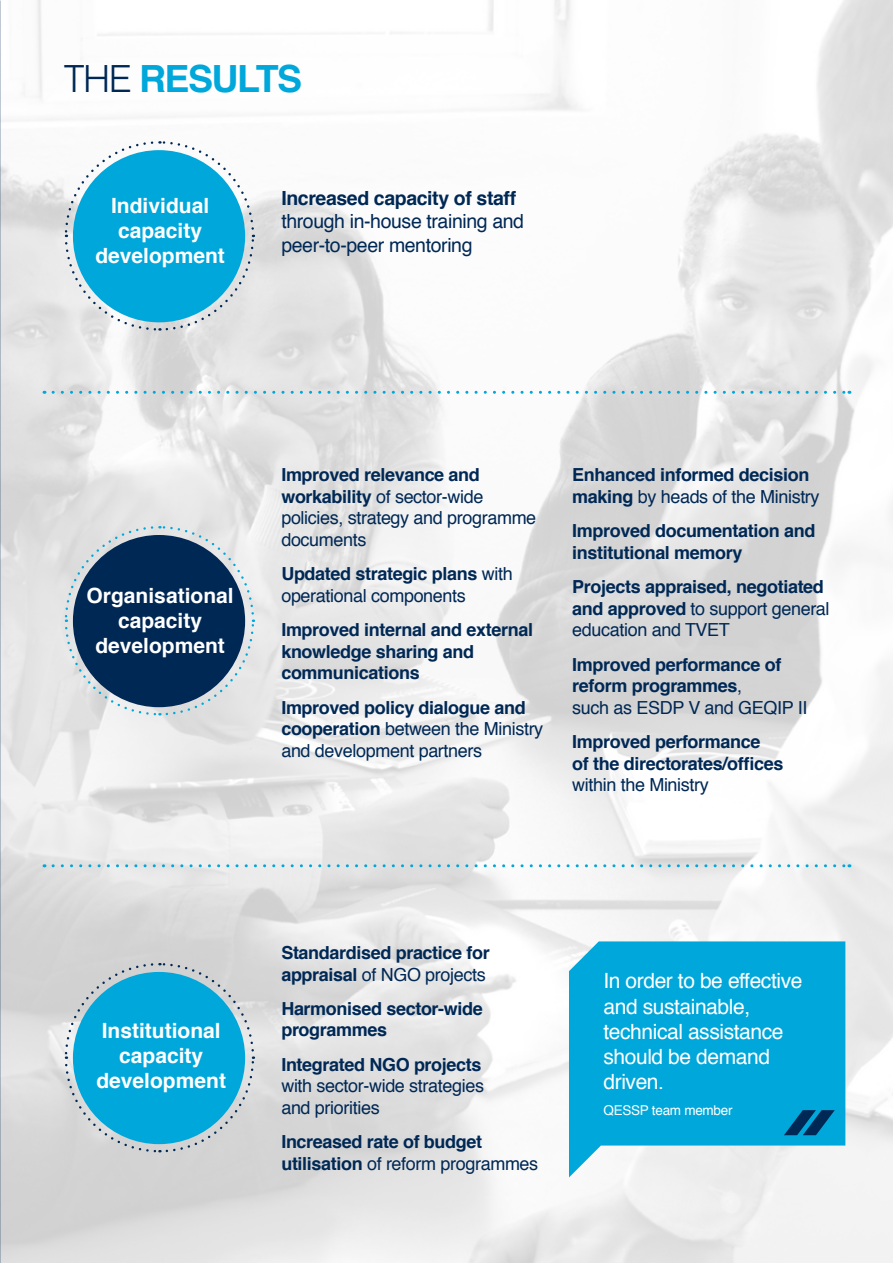
<style>
.page{position:relative;width:893px;height:1263px;background:#fff}
.page>*{position:absolute;margin:0;border:0;box-sizing:border-box;transform-origin:0 0}
.t1{font:700 37.5px "Helvetica";letter-spacing:-.04em;color:#00a7db}
.t2{font:700 21px/25.2px "Helvetica";color:#fff;text-align:center}
.t3{font:21px/25.2px "Helvetica";letter-spacing:-.02em;color:#fff}
.t4{font:19.5px/23.4px "Helvetica";letter-spacing:-.02em;color:#002855}
.t5{font:700 19.5px "Helvetica";letter-spacing:-.02em;color:#002855}
.t6{font:700 18px/21.6px "Helvetica";letter-spacing:-.02em;color:#002855}
.t7{font:18px/21.6px "Helvetica";letter-spacing:-.02em;color:#002855}
.t8{font:13.5px "Helvetica";letter-spacing:-.02em;color:#fff}
.s1{font-weight:300;color:#002855}
.s2{font-weight:700}
.s3{font-weight:400}
</style>
<div class="page">
<img style="left:0;top:0;width:893px;height:1263px">
<svg style="left:64px;top:140px;width:191px;height:192px"></svg>
<div style="left:73px;top:150px;width:172px;height:172px;background:#00a7db;border-radius:50%"></div>
<svg style="left:64px;top:525px;width:191px;height:192px;background:#dbe0e2"></svg>
<div style="left:73px;top:535px;width:172px;height:172px;background:#002855;border-radius:50%"></div>
<svg style="left:64px;top:962px;width:191px;height:192px;background:#ced0d2"></svg>
<div style="left:73px;top:972px;width:172px;height:172px;background:#00a7db;border-radius:50%"></div>
<svg style="left:569px;top:941px;width:276px;height:236px;background:#20b0dd"></svg>
<svg style="left:784px;top:1110px;width:51px;height:25px"></svg>
<svg style="left:53px;top:391px;width:797px;height:3px"></svg>
<svg style="left:53px;top:864px;width:797px;height:3px"></svg>
<h1 class="t1" style="left:64px;top:48px;width:240px"><span class="s1">THE</span> RESULTS</h1>
<p class="t2" style="left:95px;top:193px;width:131px">Individual capacity development</p>
<p class="t5" style="left:281px;top:182px;width:236px">Increased capacity of staff</p>
<p class="t4" style="left:281px;top:210px;width:244px">through in-house training and peer-to-peer mentoring</p>
<p class="t2" style="left:87px;top:583px;width:149px">Organisational capacity development</p>
<p class="t7" style="left:281px;top:464px;width:256px"><span class="s2">Improved relevance and workability</span> of sector-wide policies, strategy and programme documents</p>
<p class="t7" style="left:281px;top:564px;width:233px"><span class="s2">Updated strategic plans</span> with operational components</p>
<p class="t6" style="left:281px;top:619px;width:253px">Improved internal and external knowledge sharing and communications</p>
<p class="t7" style="left:281px;top:697px;width:263px"><span class="s2">Improved policy dialogue and cooperation</span> between the Ministry and development partners</p>
<p class="t6" style="left:572px;top:464px;width:249px">Enhanced informed decision making <span class="s3">by heads of the Ministry</span></p>
<p class="t6" style="left:572px;top:520px;width:245px">Improved documentation and institutional memory</p>
<p class="t6" style="left:572px;top:576px;width:259px">Projects appraised, negotiated and approved <span class="s3">to support general education and TVET</span></p>
<p class="t6" style="left:572px;top:654px;width:237px">Improved performance of reform programmes<span class="s3">,<br>such as ESDP V and GEQIP II</span></p>
<p class="t6" style="left:572px;top:731px;width:213px">Improved performance<br>of the directorates/offices</p>
<p class="t7" style="left:572px;top:775px;width:138px">within the Ministry</p>
<p class="t2" style="left:96px;top:1018px;width:131px">Institutional capacity development</p>
<p class="t6" style="left:281px;top:942px;width:210px">Standardised practice for appraisal <span class="s3">of NGO projects</span></p>
<p class="t6" style="left:281px;top:998px;width:203px">Harmonised sector-wide programmes</p>
<p class="t6" style="left:281px;top:1054px;width:202px">Integrated NGO projects</p>
<p class="t7" style="left:281px;top:1076px;width:204px">with sector-wide strategies and priorities</p>
<p class="t6" style="left:281px;top:1131px;width:258px">Increased rate of budget utilisation <span class="s3">of reform programmes</span></p>
<p class="t3" style="left:603px;top:969px;width:200px">In order to be effective and sustainable, technical assistance should be demand driven.</p>
<p class="t8" style="left:603px;top:1100px;width:130px">QESSP team member</p>
</div>
